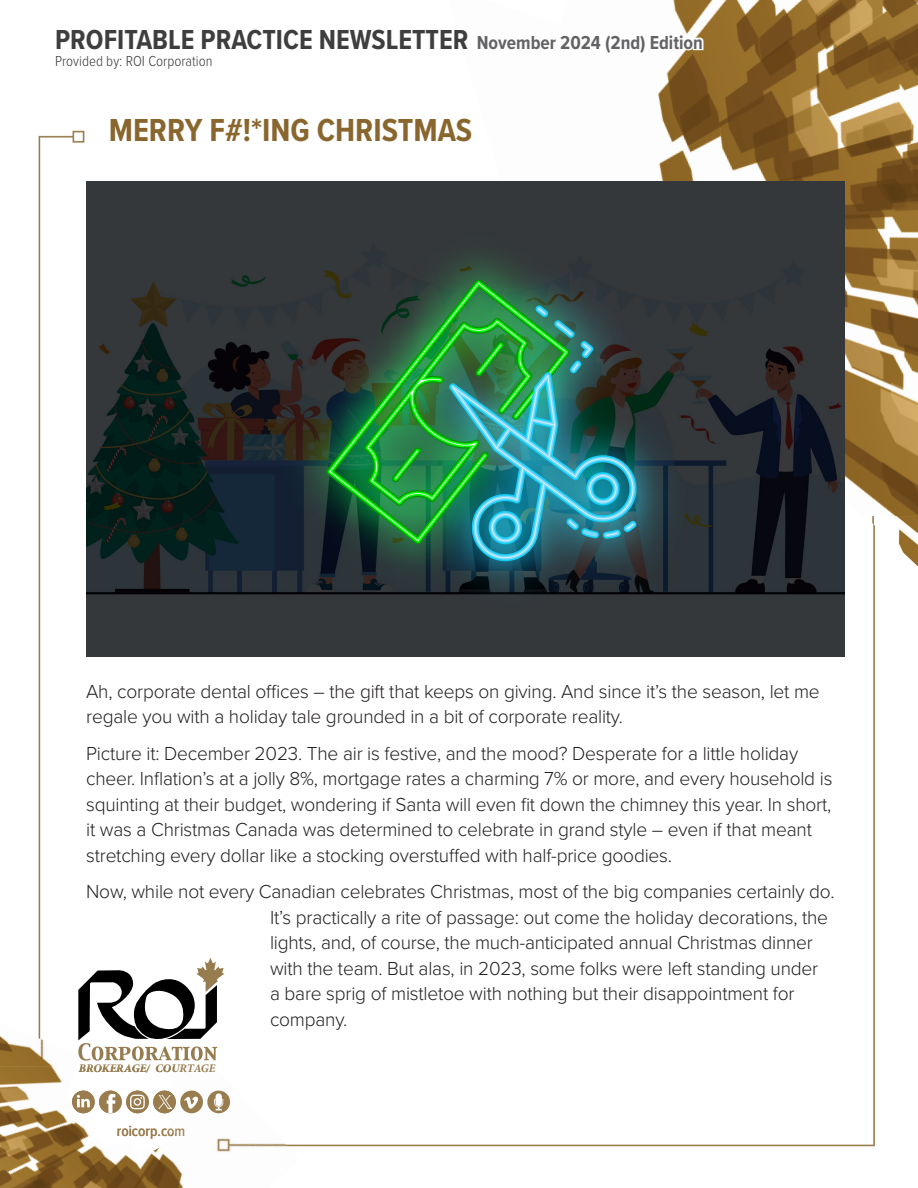
<style>
.page{position:relative;width:918px;height:1188px;background:#fff}
.page>*{position:absolute;margin:0;border:0;box-sizing:border-box;transform-origin:0 0}
.t1{font:700 33px "Proxima Nova Cond";color:#8a662f}
.t2{font:700 28.5px "Proxima Nova Cond";color:#3e3e3f}
.t3{font:300 19.5px/25.5px "Proxima Nova";letter-spacing:-.01em;color:#231f20}
.t4{font:500 15.3px "Proxima Nova Cond";color:#997d4f}
.t5{font:300 15px "Proxima Nova Cond";color:#3e3e3f}
.t6{font:italic 700 11.55px "Minion Pro";color:#967c4f}
.s1{font-size:19.5px;color:#fff}
</style>
<div class="page">
<img style="left:38px;top:130px;width:880px;height:1017px">
<img style="left:0;top:1023px;width:299px;height:165px">
<img style="left:449px;top:130px;width:208px;height:51px">
<img style="left:657px;top:0;width:261px;height:408px">
<img style="left:866px;top:0;width:52px;height:181px">
<img style="left:845px;top:408px;width:73px;height:108px">
<img style="left:614px;top:657px;width:52px;height:98px">
<img style="left:865px;top:516px;width:53px;height:46px">
<img style="left:665px;top:669px;width:51px;height:159px">
<img style="left:716px;top:722px;width:51px;height:98px">
<img style="left:820px;top:761px;width:43px;height:29px">
<img style="left:766px;top:779px;width:19px;height:26px">
<svg style="left:913px;top:561px;width:5px;height:5px"></svg>
<svg style="left:78px;top:958px;width:146px;height:103px"></svg>
<div style="left:153px;top:1091px;width:23px;height:22px;background:#997d4f;border-radius:50%"></div>
<div style="left:180px;top:1091px;width:23px;height:22px;background:#997d4f;border-radius:50%"></div>
<svg style="left:184px;top:1097px;width:14px;height:12px"></svg>
<div style="left:99px;top:1091px;width:23px;height:22px;background:#997d4f;border-radius:50%"></div>
<svg style="left:106px;top:1094px;width:10px;height:19px"></svg>
<div style="left:72px;top:1091px;width:23px;height:22px;background:#997d4f;border-radius:50%"></div>
<svg style="left:77px;top:1095px;width:13px;height:12px"></svg>
<div style="left:126px;top:1091px;width:23px;height:22px;background:#997d4f;border-radius:50%"></div>
<svg style="left:130px;top:1095px;width:15px;height:14px"></svg>
<div style="left:207px;top:1091px;width:23px;height:22px;background:#997d4f;border-radius:50%"></div>
<svg style="left:214px;top:1093px;width:9px;height:17px"></svg>
<svg style="left:159px;top:1095px;width:13px;height:13px"></svg>
<img style="left:86px;top:181px;width:759px;height:476px">
<p class="t2" style="left:55px;top:18px;width:650px">PROFITABLE PRACTICE NEWSLETTER <span class="s1">November 2024 (2nd) Edition</span></p>
<p class="t5" style="left:55px;top:50px;width:159px">Provided by: ROI Corporation</p>
<p class="t1" style="left:109px;top:106px;width:365px">MERRY F#!*ING CHRISTMAS</p>
<p class="t3" style="left:86px;top:678px;width:735px">Ah, corporate dental offices – the gift that keeps on giving. And since it’s the season, let me regale you with a holiday tale grounded in a bit of corporate reality.</p>
<p class="t3" style="left:86px;top:739px;width:748px">Picture it: December 2023. The air is festive, and the mood? Desperate for a little holiday cheer. Inflation’s at a jolly 8%, mortgage rates a charming 7% or more, and every household is squinting at their budget, wondering if Santa will even fit down the chimney this year. In short, it was a Christmas Canada was determined to celebrate in grand style – even if that meant stretching every dollar like a stocking overstuffed with half-price goodies.</p>
<p class="t3" style="left:270px;top:878px;width:566px;text-indent:-184px">Now, while not every Canadian celebrates Christmas, most of the big companies certainly do.<br>It’s practically a rite of passage: out come the holiday decorations, the lights, and, of course, the much-anticipated annual Christmas dinner with the team. But alas, in 2023, some folks were left standing under<br>a bare sprig of mistletoe with nothing but their disappointment for company.</p>
<p class="t6" style="left:79px;top:1061px;width:138px">BROKERAGE/ COURTAGE</p>
<p class="t4" style="left:117px;top:1119px;width:70px">roicorp.com</p>
</div>
